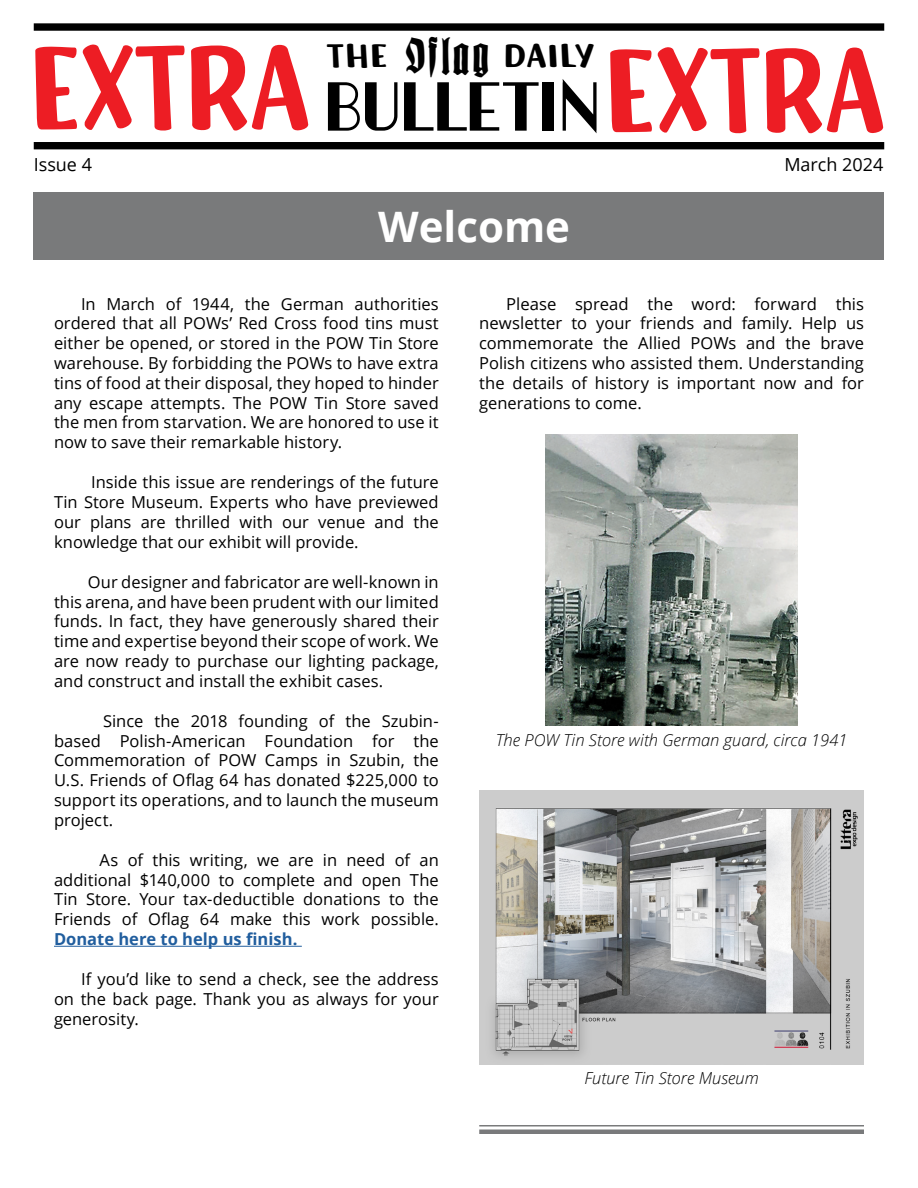
<style>
.page{position:relative;width:918px;height:1188px;background:#fff}
.page>*{position:absolute;margin:0;border:0;box-sizing:border-box;transform-origin:0 0}
.t1{font:157.5px "Nefelibata Sans";letter-spacing:-.01em;color:#ed1d24;scale:.8 1}
.t2{font:69.3px "Artisual Deco DEMO";letter-spacing:-.05em;color:#000;scale:.95 1}
.t3{font:44.1px "Nefelibata Sans";letter-spacing:.025em;color:#000;scale:.95 1}
.t4{font:700 42px "Open Sans";color:#fff}
.t5{font:42px "Fraktur Condensed Headline";letter-spacing:.04em;color:#000;scale:1.1 1}
.t6{font:18px "Open Sans";color:#000}
.t7{font:16.5px/19.8px "Open Sans";color:#000;text-align:justify}
.t8{font:italic 300 16.5px "Open Sans";color:#000}
.t9{font:700 16.5px "Open Sans";color:#215e9e}
</style>
<div class="page">
<div style="left:34px;top:23px;width:850px;height:8px;background:#000"></div>
<div style="left:34px;top:142px;width:850px;height:7px;background:#000"></div>
<div style="left:34px;top:192px;width:850px;height:67px;background:#797a7b"></div>
<hr style="left:54px;top:946px;width:248px;height:1px;background:#215e9e">
<hr style="left:479px;top:1125px;width:385px;height:2px;background:#797a7b">
<hr style="left:479px;top:1130px;width:385px;height:4px;background:#797a7b">
<img style="left:545px;top:434px;width:253px;height:292px">
<img style="left:479px;top:791px;width:385px;height:274px">
<h1 class="t1" style="left:30px;top:4px;width:351px">EXTRA</h1>
<h3 class="t5" style="left:404px;top:39px;width:79px">Oflag</h3>
<h3 class="t3" style="left:326px;top:32px;width:66px">THE</h3>
<h3 class="t3" style="left:504px;top:32px;width:97px">DAILY</h3>
<h2 class="t2" style="left:322px;top:68px;width:297px">BULLETIN</h2>
<h1 class="t1" style="left:605px;top:6px;width:351px">EXTRA</h1>
<p class="t6" style="left:34px;top:153px;width:60px">Issue 4</p>
<p class="t6" style="left:784px;top:153px;width:101px">March 2024</p>
<h3 class="t4" style="left:378px;top:197px;width:193px">Welcome</h3>
<p class="t7" style="left:54px;top:293px;width:386px;text-indent:27px">In March of 1944, the German authorities ordered that all POWs’ Red Cross food tins must either be opened, or stored in the POW Tin Store warehouse. By forbidding the POWs to have extra tins of food at their disposal, they hoped to hinder any escape attempts. The POW Tin Store saved the men from starvation. We are honored to use it now to save their remarkable history.</p>
<p class="t7" style="left:54px;top:472px;width:386px;text-indent:37px">Inside this issue are renderings of the future Tin Store Museum. Experts who have previewed our plans are thrilled with our venue and the knowledge that our exhibit will provide.</p>
<p class="t7" style="left:54px;top:571px;width:386px;text-indent:34px">Our designer and fabricator are well-known in this arena, and have been prudent with our limited funds. In fact, they have generously shared their time and expertise beyond their scope of work. We are now ready to purchase our lighting package, and construct and install the exhibit cases.</p>
<p class="t7" style="left:54px;top:710px;width:386px;text-indent:49px">Since the 2018 founding of the Szubin&shy;based Polish-American Foundation for the Commemoration of POW Camps in Szubin, the U.S. Friends of Oflag 64 has donated $225,000 to support its operations, and to launch the museum project.</p>
<p class="t7" style="left:54px;top:849px;width:386px;text-indent:46px">As of this writing, we are in need of an additional $140,000 to complete and open The Tin Store. Your tax-deductible donations to the Friends of Oflag 64 make this work possible.</p>
<p class="t9" style="left:54px;top:927px;width:245px">Donate here to help us finish.</p>
<p class="t7" style="left:54px;top:969px;width:386px;text-indent:27px">If you’d like to send a check, see the address on the back page. Thank you as always for your generosity.</p>
<p class="t7" style="left:479px;top:293px;width:386px;text-indent:27px">Please spread the word: forward this newsletter to your friends and family. Help us commemorate the Allied POWs and the brave Polish citizens who assisted them. Understanding the details of history is important now and for generations to come.</p>
<p class="t8" style="left:496px;top:728px;width:353px">The POW Tin Store with German guard, circa 1941</p>
<p class="t8" style="left:584px;top:1067px;width:176px">Future Tin Store Museum</p>
</div>
